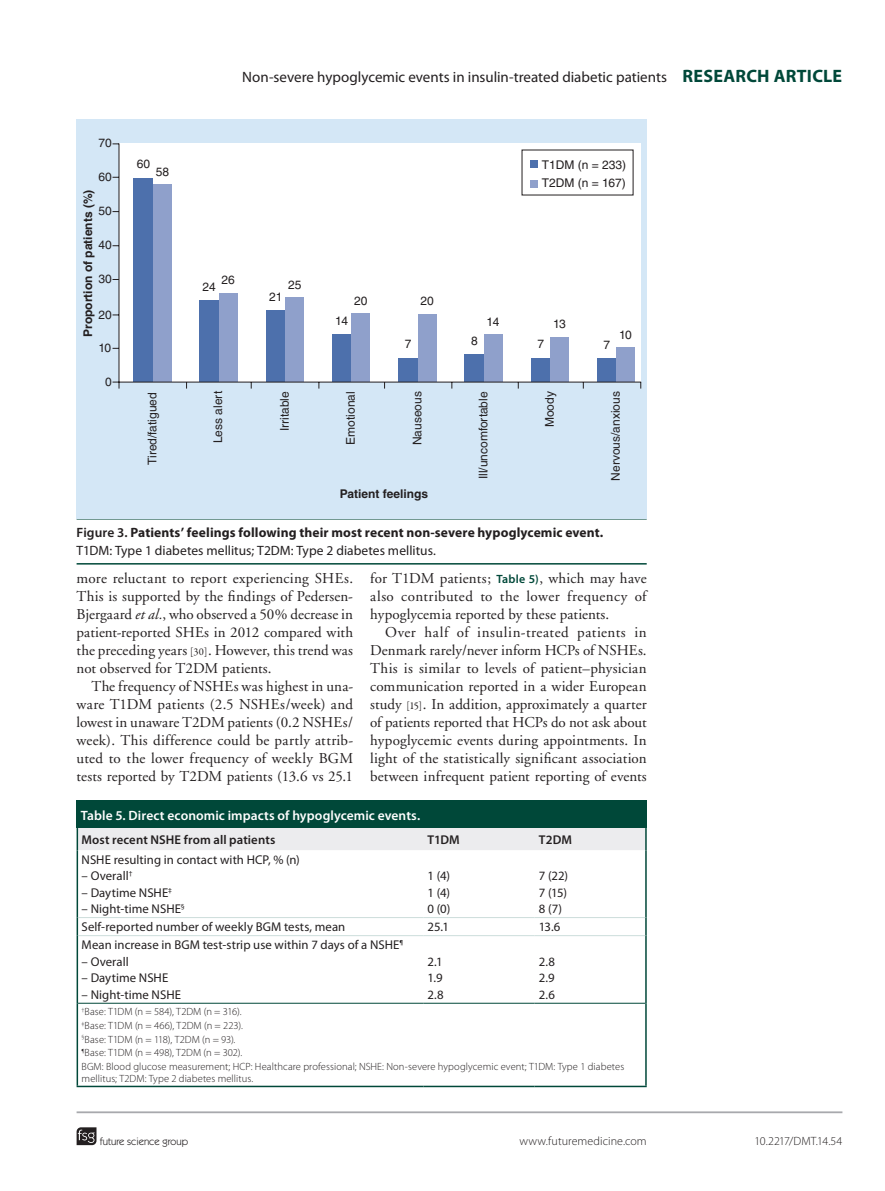
<style>
.page{position:relative;width:885px;height:1191px;background:#fff}
.page>*{position:absolute;margin:0;border:0;box-sizing:border-box;transform-origin:0 0}
.t1{font:15px/18px "Adobe Garamond";letter-spacing:.005em;color:#231f20;text-align:justify}
.t2{font:15px "Myriad Pro";color:#231f20}
.t3{font:700 13.5px/18px "Myriad Pro";letter-spacing:.01em;color:#231f20}
.t4{font:600 13.5px "Myriad Pro";letter-spacing:.005em;color:#fff}
.t5{font:12.75px/16.5px "Myriad Pro";letter-spacing:.005em;color:#231f20;text-align:justify}
.t6{font:600 12.75px "Myriad Pro";letter-spacing:.01em;color:#231f20}
.t7{font:12px/18.3px "Helvetica LT Std";color:#231f20}
.t8{font:700 12px "Helvetica LT Std";color:#231f20}
.t9{font:300 12px "Myriad Pro";letter-spacing:.005em;color:#231f20}
.t10{font:300 12px "Myriad Pro";letter-spacing:-.02em;color:#231f20}
.t11{font:300 10.5px/13.6px "Myriad Pro";letter-spacing:.01em;color:#231f20}
.t12{font:10.5px "Itc Kabel";color:#231f20}
.s1{font-weight:700;font-size:18px;color:#004839}
.s2{font-weight:600}
.s3{font-weight:400}
.s4{font-style:italic}
.s5{font-family:"Garamond Premr Pro";font-size:10.5px}
.s6{font-family:"Myriad Pro";font-weight:600;font-size:12px;color:#004839}
</style>
<div class="page">
<svg style="left:77px;top:1127px;width:19px;height:18px"></svg>
<hr style="left:77px;top:1111px;width:765px;height:2px;background:#a8a9ad">
<hr style="left:77px;top:563px;width:569px;height:1px;background:#004839">
<div style="left:77px;top:119px;width:569px;height:400px;background:#d4e7f6"></div>
<svg style="left:112px;top:143px;width:529px;height:246px;background:#e3e8f1"></svg>
<div style="left:77px;top:801px;width:569px;height:27px;background:#004839"></div>
<svg style="left:78px;top:850px;width:567px;height:235px"></svg>
<div style="left:77px;top:828px;width:569px;height:22px;background:#ececee"></div>
<hr style="left:77px;top:850px;width:1px;height:67px;background:#004839">
<hr style="left:645px;top:850px;width:1px;height:67px;background:#004839">
<svg style="left:77px;top:917px;width:1px;height:18px"></svg>
<svg style="left:645px;top:917px;width:1px;height:18px"></svg>
<hr style="left:77px;top:935px;width:1px;height:68px;background:#004839">
<hr style="left:645px;top:935px;width:1px;height:68px;background:#004839">
<hr style="left:77px;top:1003px;width:1px;height:82px;background:#004839">
<hr style="left:645px;top:1003px;width:1px;height:82px;background:#004839">
<hr style="left:77px;top:1085px;width:346px;height:2px;background:#004839">
<hr style="left:423px;top:1085px;width:111px;height:2px;background:#004839">
<hr style="left:534px;top:1085px;width:112px;height:2px;background:#004839">
<hr style="left:78px;top:917px;width:345px;height:1px;background:#ccdddb">
<hr style="left:423px;top:917px;width:111px;height:1px;background:#ccdddb">
<hr style="left:534px;top:917px;width:111px;height:1px;background:#ccdddb">
<hr style="left:78px;top:935px;width:345px;height:1px;background:#ccdddb">
<hr style="left:423px;top:935px;width:111px;height:1px;background:#ccdddb">
<hr style="left:534px;top:935px;width:111px;height:1px;background:#ccdddb">
<hr style="left:78px;top:1002px;width:345px;height:1px;background:#004839">
<hr style="left:423px;top:1002px;width:111px;height:1px;background:#004839">
<hr style="left:534px;top:1002px;width:111px;height:1px;background:#004839">
<p class="t7" style="left:99px;top:134px;width:15px">70</p>
<p class="t7" style="left:99px;top:168px;width:15px">60</p>
<p class="t8" style="left:81px;top:337px;width:149px;rotate:-90deg">Proportion of patients (%)</p>
<p class="t7" style="left:99px;top:202px;width:15px">50</p>
<p class="t7" style="left:99px;top:236px;width:15px">40</p>
<p class="t7" style="left:99px;top:270px;width:15px">30</p>
<p class="t7" style="left:99px;top:305px;width:15px">20</p>
<p class="t7" style="left:99px;top:338px;width:14px">10</p>
<p class="t7" style="left:105px;top:372px;width:8px">0</p>
<p class="t7" style="left:137px;top:155px;width:15px">60</p>
<p class="t7" style="left:156px;top:162px;width:15px">58</p>
<p class="t2" style="left:242px;top:67px;width:601px">Non-severe hypoglycemic events in insulin-treated diabetic patients <span class="s1">Research Article</span></p>
<p class="t7" style="left:542px;top:155px;width:86px">T1DM (n = 233)<br>T2DM (n = 167)</p>
<p class="t7" style="left:221px;top:271px;width:15px">26</p>
<p class="t7" style="left:202px;top:277px;width:15px">24</p>
<p class="t7" style="left:269px;top:288px;width:15px">21</p>
<p class="t7" style="left:288px;top:275px;width:15px">25</p>
<p class="t7" style="left:354px;top:291px;width:15px">20</p>
<p class="t7" style="left:335px;top:312px;width:14px">14</p>
<p class="t7" style="left:420px;top:291px;width:15px">20</p>
<p class="t7" style="left:405px;top:335px;width:8px">7</p>
<p class="t7" style="left:471px;top:331px;width:8px">8</p>
<p class="t7" style="left:486px;top:312px;width:14px">14</p>
<p class="t7" style="left:553px;top:314px;width:14px">13</p>
<p class="t7" style="left:537px;top:335px;width:8px">7</p>
<p class="t7" style="left:603px;top:336px;width:8px">7</p>
<p class="t7" style="left:619px;top:325px;width:14px">10</p>
<p class="t7" style="left:143px;top:465px;width:74px;rotate:-90deg">Tired/fatigued</p>
<p class="t7" style="left:209px;top:443px;width:54px;rotate:-90deg">Less alert</p>
<p class="t7" style="left:275px;top:431px;width:41px;rotate:-90deg">Irritable</p>
<p class="t7" style="left:341px;top:445px;width:55px;rotate:-90deg">Emotional</p>
<p class="t7" style="left:408px;top:445px;width:56px;rotate:-90deg">Nauseous</p>
<p class="t7" style="left:474px;top:479px;width:89px;rotate:-90deg">Ill/uncomfortable</p>
<p class="t7" style="left:540px;top:427px;width:38px;rotate:-90deg">Moody</p>
<p class="t7" style="left:606px;top:481px;width:91px;rotate:-90deg">Nervous/anxious</p>
<p class="t8" style="left:340px;top:486px;width:90px">Patient feelings</p>
<p class="t3" style="left:77px;top:522px;width:528px"><span class="s2">Figure 3.</span> Patients’ feelings following their most recent non-severe hypoglycemic event.<br><span class="s3">T1DM: Type 1 diabetes mellitus; T2DM: Type 2 diabetes mellitus.</span></p>
<p class="t1" style="left:77px;top:569px;width:278px">more reluctant to report experiencing SHEs.<br>This is supported by the findings of Pedersen-Bjergaard <span class="s4">et al.</span>, who observed a 50% decrease in patient-reported SHEs in 2012 compared with the preceding years <span class="s5">[30]</span>. However, this trend was not observed for T2DM patients.</p>
<p class="t1" style="left:77px;top:677px;width:278px;text-indent:15px">The frequency of NSHEs was highest in una&shy;ware T1DM patients (2.5 NSHEs/week) and lowest in unaware T2DM patients (0.2 NSHEs/ week). This difference could be partly attrib&shy;uted to the lower frequency of weekly BGM tests reported by T2DM patients (13.6 vs 25.1</p>
<p class="t1" style="left:370px;top:569px;width:278px">for T1DM patients; <span class="s6">Table 5)</span>, which may have also contributed to the lower frequency of hypoglycemia reported by these patients.</p>
<p class="t1" style="left:370px;top:623px;width:278px;text-indent:15px">Over half of insulin-treated patients in Denmark rarely/never inform HCPs of NSHEs.<br>This is similar to levels of patient–physician communication reported in a wider European study <span class="s5">[15]</span>. In addition, approximately a quarter of patients reported that HCPs do not ask about hypoglycemic events during appointments. In light of the statistically significant association between infrequent patient reporting of events</p>
<p class="t4" style="left:81px;top:806px;width:341px">Table 5. Direct economic impacts of hypoglycemic events.</p>
<p class="t6" style="left:82px;top:831px;width:84px">Most recent NSHE</p>
<p class="t6" style="left:184px;top:831px;width:93px">from all patients</p>
<p class="t6" style="left:427px;top:831px;width:34px">T1DM</p>
<p class="t6" style="left:539px;top:831px;width:35px">T2DM</p>
<p class="t5" style="left:82px;top:851px;width:220px">NSHE resulting in contact with HCP, % (n)</p>
<p class="t5" style="left:82px;top:867px;width:52px">– Overall<sup>†</sup></p>
<p class="t5" style="left:82px;top:884px;width:92px">– Daytime NSHE<sup>‡</sup></p>
<p class="t5" style="left:82px;top:900px;width:105px">– Night-time NSHE<sup>§</sup></p>
<p class="t5" style="left:427px;top:867px;width:24px">1 (4)<br>1 (4)<br>0 (0)</p>
<p class="t5" style="left:539px;top:867px;width:31px">7 (22)<br>7 (15)<br>8 (7)</p>
<p class="t5" style="left:82px;top:918px;width:265px">Self-reported number of weekly BGM tests, mean</p>
<p class="t5" style="left:427px;top:918px;width:23px">25.1</p>
<p class="t5" style="left:539px;top:918px;width:23px">13.6</p>
<p class="t5" style="left:82px;top:936px;width:323px">Mean increase in BGM test-strip use within 7 days of a NSHE<sup>¶</sup></p>
<p class="t5" style="left:82px;top:953px;width:49px">– Overall</p>
<p class="t5" style="left:82px;top:969px;width:88px">– Daytime NSHE</p>
<p class="t5" style="left:82px;top:986px;width:101px">– Night-time NSHE</p>
<p class="t5" style="left:427px;top:953px;width:18px">2.1<br>1.9<br>2.8</p>
<p class="t5" style="left:539px;top:953px;width:18px">2.8<br>2.9<br>2.6</p>
<p class="t11" style="left:82px;top:1005px;width:544px"><sup>†</sup>Base: T1DM (n = 584), T2DM (n = 316).<br><sup>‡</sup>Base: T1DM (n = 466), T2DM (n = 223).<br><sup>§</sup>Base: T1DM (n = 118), T2DM (n = 93).<br><sup>¶</sup>Base: T1DM (n = 498), T2DM (n = 302).<br>BGM: Blood glucose measurement; HCP: Healthcare professional; NSHE: Non-severe hypoglycemic event; T1DM: Type 1 diabetes</p>
<p class="t11" style="left:82px;top:1072px;width:173px">mellitus; T2DM: Type 2 diabetes mellitus.</p>
<p class="t12" style="left:100px;top:1135px;width:90px">future science group</p>
<p class="t9" style="left:519px;top:1134px;width:129px">www.futuremedicine.com</p>
<p class="t10" style="left:754px;top:1134px;width:89px">10.2217/DMT.14.54</p>
</div>
